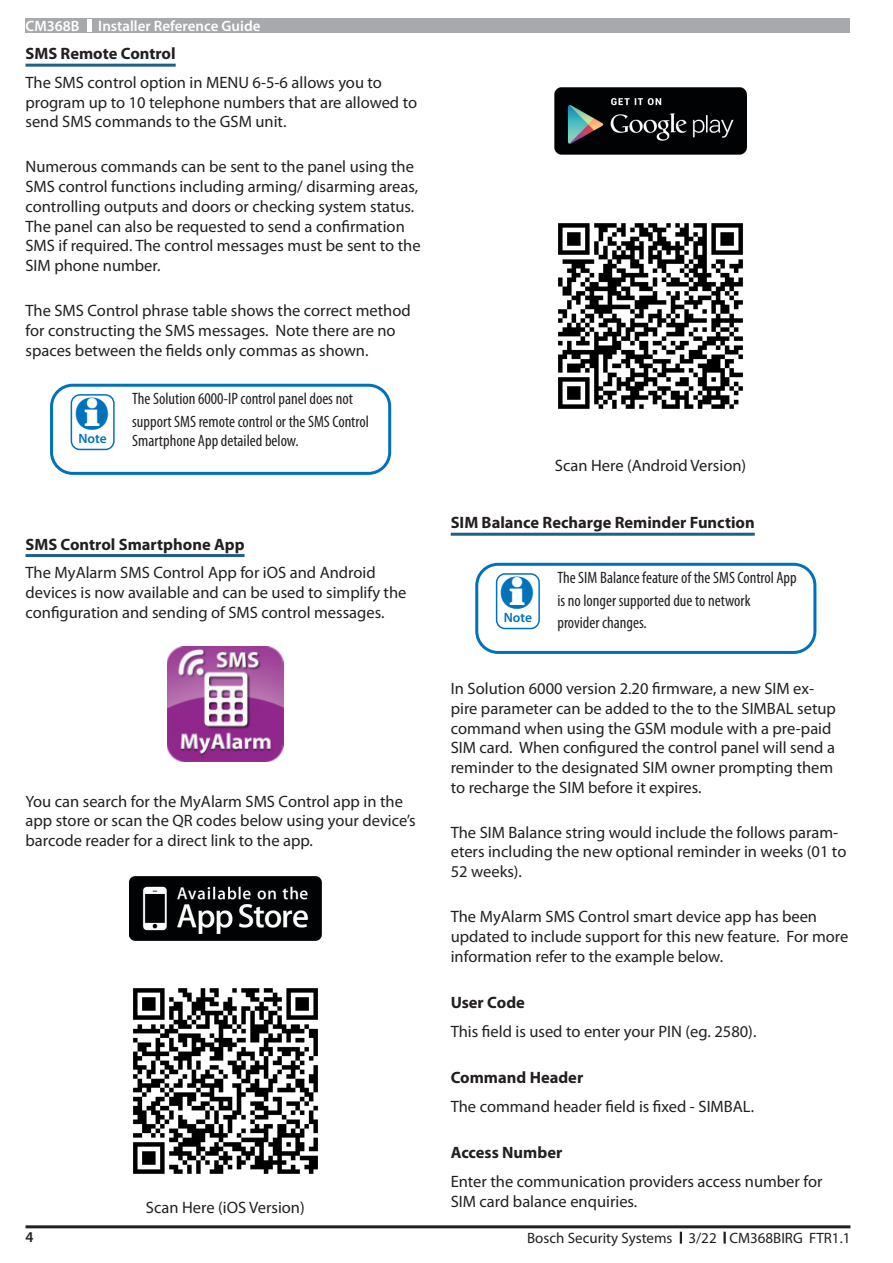
<style>
.page{position:relative;width:893px;height:1263px;background:#fff}
.page>*{position:absolute;margin:0;border:0;box-sizing:border-box;transform-origin:0 0}
.t1{font:40.5px "Inter";color:#0072bc}
.Body_Text{font:16.5px/19.8px "Myriad Pro";color:#231f20}
.Body_Text-2{font:condensed 16.5px "Myriad Pro";color:#231f20}
.Blue_Underline_Headi{font:700 16.5px "Myriad Pro";color:#231f20}
.Main_Text{font:700 16.5px "Myriad Pro";color:#231f20}
.t2{font:15px "Myriad Pro";color:#231f20}
.t3{font:600 15px "Myriad Pro";color:#fff}
.t4{font:600 15px "Myriad Pro";color:#231f20}
.t5{font:600 13.5px "Myriad Pro";color:#0072bc}
</style>
<div class="page">
<div style="left:26px;top:18px;width:824px;height:15px;background:#a7a9ac"></div>
<hr style="left:87px;top:19px;width:4px;height:13px;background:#fff">
<hr style="left:26px;top:1225px;width:824px;height:3px;background:#231f20">
<svg style="left:723px;top:1232px;width:3px;height:11px"></svg>
<svg style="left:680px;top:1232px;width:2px;height:11px"></svg>
<hr style="left:26px;top:64px;width:150px;height:3px;background:#215f8b">
<hr style="left:26px;top:554px;width:219px;height:3px;background:#215f8b">
<div style="left:50px;top:384px;width:341px;height:91px;border:3px solid #0072bc;border-radius:21px"></div>
<div style="left:71px;top:394px;width:44px;height:56px;border:2px solid #0072bc;border-radius:9px"></div>
<img style="left:167px;top:646px;width:116px;height:116px">
<img style="left:130px;top:876px;width:191px;height:64px">
<img style="left:133px;top:988px;width:185px;height:186px">
<hr style="left:451px;top:533px;width:304px;height:3px;background:#215f8b">
<img style="left:555px;top:88px;width:191px;height:67px">
<img style="left:558px;top:223px;width:185px;height:186px">
<div style="left:475px;top:563px;width:341px;height:91px;border:3px solid #0072bc;border-radius:21px"></div>
<div style="left:496px;top:573px;width:44px;height:56px;border:2px solid #0072bc;border-radius:9px"></div>
<p class="t3" style="left:26px;top:16px;width:55px">CM368B</p>
<p class="t3" style="left:98px;top:16px;width:164px">Installer Reference Guide</p>
<p class="Blue_Underline_Headi" style="left:26px;top:43px;width:152px">SMS Remote Control</p>
<p class="Body_Text" style="left:26px;top:72px;width:393px">The SMS control option in MENU 6-5-6 allows you to program up to 10 telephone numbers that are allowed to send SMS commands to the GSM unit.</p>
<p class="Body_Text" style="left:26px;top:156px;width:397px">Numerous commands can be sent to the panel using the SMS control functions including arming/ disarming areas, controlling outputs and doors or checking system status.<br>The panel can also be requested to send a confirmation SMS if required. The control messages must be sent to the SIM phone number.</p>
<p class="Body_Text" style="left:26px;top:300px;width:387px">The SMS Control phrase table shows the correct method for constructing the SMS messages. Note there are no spaces between the fields only commas as shown.</p>
<p class="Body_Text-2" style="left:132px;top:389px;width:222px">The Solution 6000-IP control panel does not</p>
<p class="Body_Text-2" style="left:132px;top:411px;width:238px">support SMS remote control or the SMS Control</p>
<p class="t1" style="left:72px;top:394px;width:42px">i</p>
<p class="t5" style="left:78px;top:430px;width:30px">Note</p>
<p class="Body_Text-2" style="left:132px;top:431px;width:168px">Smartphone App detailed below.</p>
<p class="Blue_Underline_Headi" style="left:26px;top:533px;width:221px">SMS Control Smartphone App</p>
<p class="Body_Text" style="left:26px;top:563px;width:382px">The MyAlarm SMS Control App for iOS and Android devices is now available and can be used to simplify the configuration and sending of SMS control messages.</p>
<p class="Body_Text" style="left:26px;top:791px;width:392px">You can search for the MyAlarm SMS Control app in the app store or scan the QR codes below using your device’s barcode reader for a direct link to the app.</p>
<p class="Body_Text" style="left:146px;top:1198px;width:160px">Scan Here (iOS Version)</p>
<p class="Body_Text" style="left:555px;top:455px;width:193px">Scan Here (Android Version)</p>
<p class="Blue_Underline_Headi" style="left:451px;top:512px;width:306px">SIM Balance Recharge Reminder Function</p>
<p class="t1" style="left:498px;top:573px;width:42px">i</p>
<p class="t5" style="left:504px;top:609px;width:30px">Note</p>
<p class="Body_Text-2" style="left:557px;top:568px;width:241px">The SIM Balance feature of the SMS Control App</p>
<p class="Body_Text-2" style="left:557px;top:590px;width:195px">is no longer supported due to network</p>
<p class="Body_Text-2" style="left:557px;top:613px;width:91px">provider changes.</p>
<p class="Body_Text" style="left:451px;top:678px;width:387px">In Solution 6000 version 2.20 firmware, a new SIM ex&shy;pire parameter can be added to the to the SIMBAL setup command when using the GSM module with a pre-paid SIM card. When configured the control panel will send a reminder to the designated SIM owner prompting them to recharge the SIM before it expires.</p>
<p class="Body_Text" style="left:451px;top:822px;width:397px">The SIM Balance string would include the follows param&shy;eters including the new optional reminder in weeks (01 to<br>52 weeks).</p>
<p class="Body_Text" style="left:451px;top:906px;width:399px">The MyAlarm SMS Control smart device app has been updated to include support for this new feature. For more information refer to the example below.</p>
<p class="Main_Text" style="left:451px;top:992px;width:76px">User Code</p>
<p class="Body_Text" style="left:451px;top:1021px;width:307px">This field is used to enter your PIN (eg. 2580).</p>
<p class="Main_Text" style="left:451px;top:1067px;width:134px">Command Header</p>
<p class="Body_Text" style="left:451px;top:1096px;width:305px">The command header field is fixed - SIMBAL.</p>
<p class="Main_Text" style="left:451px;top:1142px;width:113px">Access Number</p>
<p class="Body_Text" style="left:451px;top:1171px;width:373px">Enter the communication providers access number for<br>SIM card balance enquiries.</p>
<p class="t4" style="left:26px;top:1227px;width:10px">4</p>
<p class="t2" style="left:527px;top:1229px;width:325px">Bosch Security Systems 3/22 CM368BIRG FTR1.1</p>
</div>
